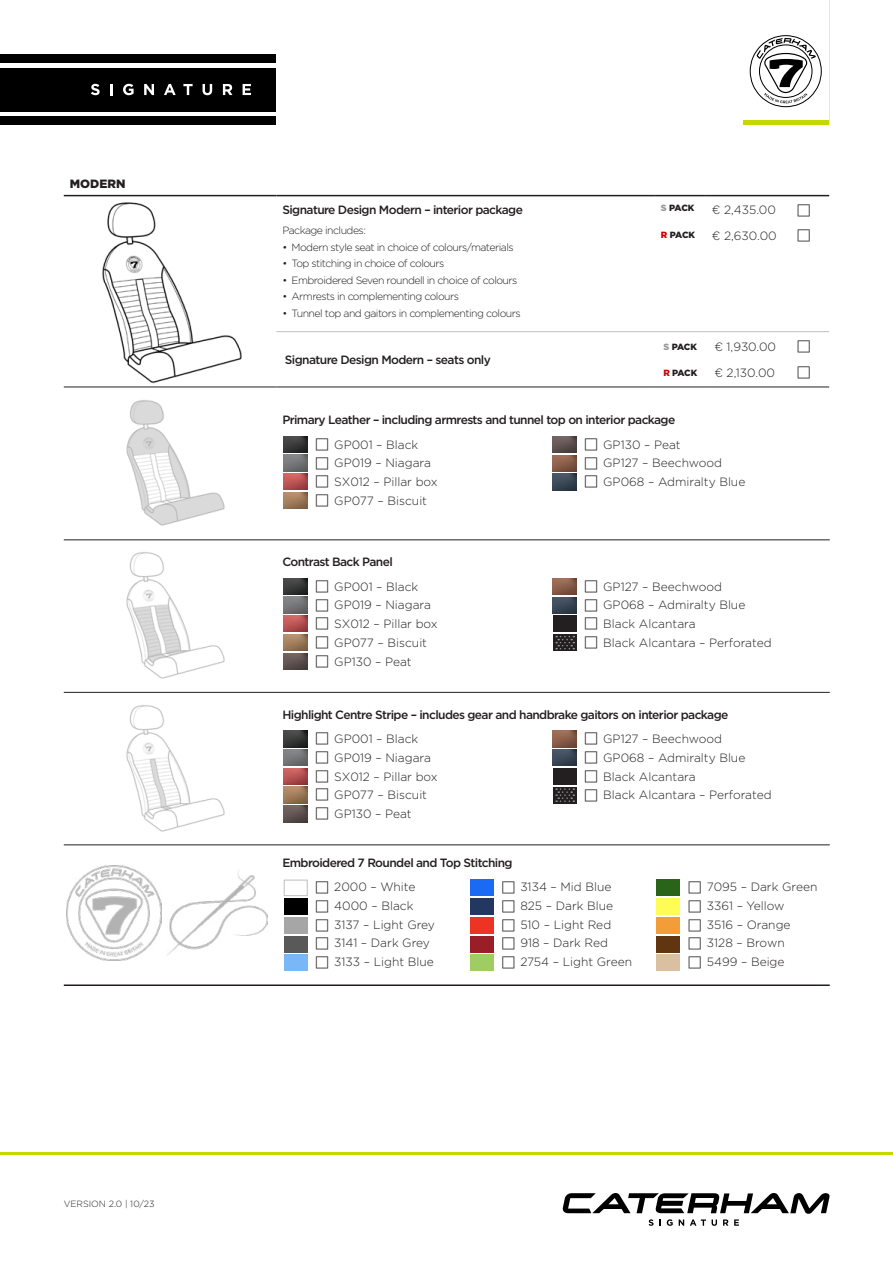
<style>
.page{position:relative;width:893px;height:1263px;background:#fff}
.page>*{position:absolute;margin:0;border:0;box-sizing:border-box;transform-origin:0 0}
.t1{font:300 12px/18.8px "Gotham";color:#231f20}
.t2{font:500 12px "Gotham";letter-spacing:-.05em;color:#231f20}
.t3{font:900 12px "Gotham";color:#231f20}
.t4{font:300 10.5px "Gotham";letter-spacing:-.05em;color:#231f20}
.t5{font:900 9px "Gotham";letter-spacing:-.045em;color:#231f20}
.t6{font:300 9px "Gotham";color:#231f20}
.s1{color:#999}
.s2{color:#c00}
</style>
<div class="page">
<hr style="left:64px;top:195px;width:212px;height:1px;background:#231f20">
<hr style="left:276px;top:195px;width:379px;height:1px;background:#231f20">
<hr style="left:655px;top:195px;width:51px;height:1px;background:#231f20">
<hr style="left:706px;top:195px;width:123px;height:1px;background:#231f20">
<hr style="left:64px;top:387px;width:212px;height:1px;background:#231f20">
<hr style="left:276px;top:387px;width:379px;height:1px;background:#231f20">
<hr style="left:655px;top:387px;width:51px;height:1px;background:#231f20">
<hr style="left:706px;top:387px;width:123px;height:1px;background:#231f20">
<hr style="left:276px;top:331px;width:379px;height:1px;background:#bcbec0">
<hr style="left:655px;top:331px;width:51px;height:1px;background:#bcbec0">
<hr style="left:706px;top:331px;width:123px;height:1px;background:#bcbec0">
<hr style="left:0;top:1152px;width:893px;height:2px;background:#c5d800">
<hr style="left:743px;top:0;width:1px;height:125px;background:#d1d3d4">
<hr style="left:829px;top:0;width:1px;height:125px;background:#d1d3d4">
<div style="left:744px;top:120px;width:85px;height:5px;background:#c5d800"></div>
<svg style="left:750px;top:35px;width:72px;height:72px"></svg>
<svg style="left:563px;top:1193px;width:267px;height:33px"></svg>
<img style="left:96px;top:202px;width:152px;height:186px">
<img style="left:126px;top:400px;width:99px;height:126px">
<img style="left:126px;top:552px;width:99px;height:127px">
<img style="left:126px;top:705px;width:99px;height:127px">
<img style="left:284px;top:436px;width:24px;height:17px">
<img style="left:284px;top:578px;width:24px;height:17px">
<img style="left:284px;top:731px;width:24px;height:16px">
<div style="left:284px;top:880px;width:24px;height:16px;background:#fff;border:1px solid #bcbec0"></div>
<div style="left:470px;top:880px;width:24px;height:16px;background:#1b6af6"></div>
<div style="left:656px;top:880px;width:24px;height:16px;background:#296419"></div>
<img style="left:284px;top:474px;width:24px;height:16px">
<img style="left:284px;top:616px;width:24px;height:16px">
<img style="left:284px;top:768px;width:24px;height:16px">
<div style="left:284px;top:917px;width:24px;height:16px;background:#a6a6a6"></div>
<div style="left:470px;top:917px;width:24px;height:16px;background:#ed3323"></div>
<div style="left:656px;top:917px;width:24px;height:16px;background:#f39d39"></div>
<img style="left:553px;top:455px;width:24px;height:16px">
<img style="left:553px;top:578px;width:24px;height:17px">
<img style="left:553px;top:731px;width:24px;height:16px">
<div style="left:553px;top:616px;width:24px;height:16px;background:#231f20"></div>
<div style="left:553px;top:768px;width:24px;height:16px;background:#231f20"></div>
<img style="left:284px;top:455px;width:24px;height:16px">
<img style="left:284px;top:597px;width:24px;height:16px">
<img style="left:284px;top:749px;width:24px;height:17px">
<div style="left:284px;top:898px;width:24px;height:17px;background:#000"></div>
<div style="left:470px;top:898px;width:24px;height:17px;background:#233861"></div>
<div style="left:656px;top:898px;width:24px;height:17px;background:#fffd55"></div>
<img style="left:553px;top:474px;width:24px;height:16px">
<img style="left:553px;top:597px;width:24px;height:16px">
<img style="left:553px;top:749px;width:24px;height:17px">
<img style="left:284px;top:492px;width:24px;height:17px">
<img style="left:284px;top:634px;width:24px;height:17px">
<img style="left:284px;top:787px;width:24px;height:16px">
<div style="left:284px;top:936px;width:24px;height:16px;background:#595959"></div>
<div style="left:470px;top:936px;width:24px;height:16px;background:#991e27"></div>
<div style="left:656px;top:936px;width:24px;height:16px;background:#60350f"></div>
<img style="left:553px;top:436px;width:24px;height:17px">
<img style="left:284px;top:653px;width:24px;height:16px">
<img style="left:284px;top:806px;width:24px;height:16px">
<div style="left:284px;top:955px;width:24px;height:16px;background:#79b7f7"></div>
<div style="left:470px;top:955px;width:24px;height:16px;background:#9fcd63"></div>
<div style="left:656px;top:955px;width:24px;height:16px;background:#dbbfa1"></div>
<hr style="left:64px;top:539px;width:766px;height:1px;background:#231f20">
<hr style="left:64px;top:692px;width:766px;height:1px;background:#231f20">
<hr style="left:64px;top:844px;width:766px;height:1px;background:#231f20">
<hr style="left:64px;top:984px;width:766px;height:2px;background:#231f20">
<svg style="left:553px;top:634px;width:24px;height:17px"></svg>
<svg style="left:556px;top:636px;width:18px;height:13px"></svg>
<svg style="left:553px;top:787px;width:24px;height:16px"></svg>
<svg style="left:556px;top:788px;width:18px;height:14px"></svg>
<img style="left:67px;top:865px;width:95px;height:95px">
<img style="left:167px;top:872px;width:101px;height:83px">
<div style="left:65px;top:54px;width:211px;height:9px;background:#000"></div>
<div style="left:65px;top:116px;width:211px;height:9px;background:#000"></div>
<div style="left:65px;top:68px;width:211px;height:43px;background:#000"></div>
<svg style="left:91px;top:84px;width:9px;height:11px"></svg>
<svg style="left:110px;top:84px;width:3px;height:11px"></svg>
<svg style="left:123px;top:84px;width:11px;height:11px"></svg>
<svg style="left:144px;top:84px;width:10px;height:11px"></svg>
<svg style="left:164px;top:84px;width:12px;height:11px"></svg>
<svg style="left:183px;top:84px;width:10px;height:11px"></svg>
<svg style="left:203px;top:84px;width:9px;height:11px"></svg>
<svg style="left:223px;top:84px;width:9px;height:11px"></svg>
<svg style="left:243px;top:84px;width:8px;height:11px"></svg>
<div style="left:42px;top:54px;width:23px;height:9px;background:#000"></div>
<div style="left:42px;top:116px;width:23px;height:9px;background:#000"></div>
<div style="left:42px;top:68px;width:23px;height:43px;background:#000"></div>
<div style="left:18px;top:54px;width:24px;height:9px;background:#000"></div>
<div style="left:18px;top:116px;width:24px;height:9px;background:#000"></div>
<div style="left:18px;top:68px;width:24px;height:43px;background:#000"></div>
<div style="left:0;top:54px;width:18px;height:9px;background:#000"></div>
<div style="left:0;top:116px;width:18px;height:9px;background:#000"></div>
<div style="left:0;top:68px;width:18px;height:43px;background:#000"></div>
<p class="t3" style="left:70px;top:175px;width:57px">MODERN</p>
<p class="t6" style="left:64px;top:1198px;width:92px">VERSION 2.0 | 10/23</p>
<p class="t2" style="left:282px;top:202px;width:242px">Signature Design Modern – interior package</p>
<p class="t4" style="left:282px;top:224px;width:85px">Package includes:</p>
<p class="t4" style="left:282px;top:241px;width:233px">• Modern style seat in choice of colours/materials</p>
<p class="t4" style="left:282px;top:257px;width:164px">• Top stitching in choice of colours</p>
<p class="t4" style="left:282px;top:274px;width:236px">• Embroidered Seven roundell in choice of colours</p>
<p class="t4" style="left:282px;top:290px;width:178px">• Armrests in complementing colours</p>
<p class="t4" style="left:282px;top:307px;width:240px">• Tunnel top and gaitors in complementing colours</p>
<p class="t2" style="left:285px;top:352px;width:207px">Signature Design Modern – seats only</p>
<p class="t5" style="left:661px;top:202px;width:35px"><span class="s1">S</span> PACK</p>
<p class="t5" style="left:661px;top:228px;width:36px"><span class="s2">R</span> PACK</p>
<p class="t5" style="left:663px;top:340px;width:35px"><span class="s1">S</span> PACK</p>
<p class="t5" style="left:663px;top:367px;width:36px"><span class="s2">R</span> PACK</p>
<p class="t2" style="left:282px;top:412px;width:394px">Primary Leather – including armrests and tunnel top on interior package</p>
<p class="t1" style="left:712px;top:196px;width:66px;line-height:26.2px">€ 2,435.00 € 2,630.00</p>
<p class="t1" style="left:714px;top:333px;width:63px;line-height:26.2px">€ 1,930.00 € 2,130.00</p>
<p class="t1" style="left:334px;top:435px;width:105px">GP001 – Black<br>GP019 – Niagara<br>SX012 – Pillar box<br>GP077 – Biscuit</p>
<p class="t2" style="left:282px;top:554px;width:112px">Contrast Back Panel</p>
<p class="t1" style="left:334px;top:577px;width:105px">GP001 – Black<br>GP019 – Niagara<br>SX012 – Pillar box<br>GP077 – Biscuit<br>GP130 – Peat</p>
<p class="t1" style="left:603px;top:435px;width:144px">GP130 – Peat<br>GP127 – Beechwood<br>GP068 – Admiralty Blue</p>
<p class="t1" style="left:603px;top:577px;width:170px">GP127 – Beechwood<br>GP068 – Admiralty Blue<br>Black Alcantara<br>Black Alcantara – Perforated</p>
<p class="t2" style="left:282px;top:707px;width:447px">Highlight Centre Stripe – includes gear and handbrake gaitors on interior package</p>
<p class="t1" style="left:334px;top:729px;width:105px">GP001 – Black<br>GP019 – Niagara<br>SX012 – Pillar box<br>GP077 – Biscuit<br>GP130 – Peat</p>
<p class="t2" style="left:282px;top:855px;width:232px">Embroidered 7 Roundel and Top Stitching</p>
<p class="t1" style="left:603px;top:729px;width:170px">GP127 – Beechwood<br>GP068 – Admiralty Blue<br>Black Alcantara<br>Black Alcantara – Perforated</p>
<p class="t1" style="left:334px;top:877px;width:102px">2000 – White<br>4000 – Black<br>3137 – Light Grey<br>3141 – Dark Grey<br>3133 – Light Blue</p>
<p class="t1" style="left:520px;top:877px;width:113px">3134 – Mid Blue<br>825 – Dark Blue<br>510 – Light Red<br>918 – Dark Red<br>2754 – Light Green</p>
<p class="t1" style="left:707px;top:877px;width:112px">7095 – Dark Green<br>3361 – Yellow<br>3516 – Orange<br>3128 – Brown<br>5499 – Beige</p>
</div>
